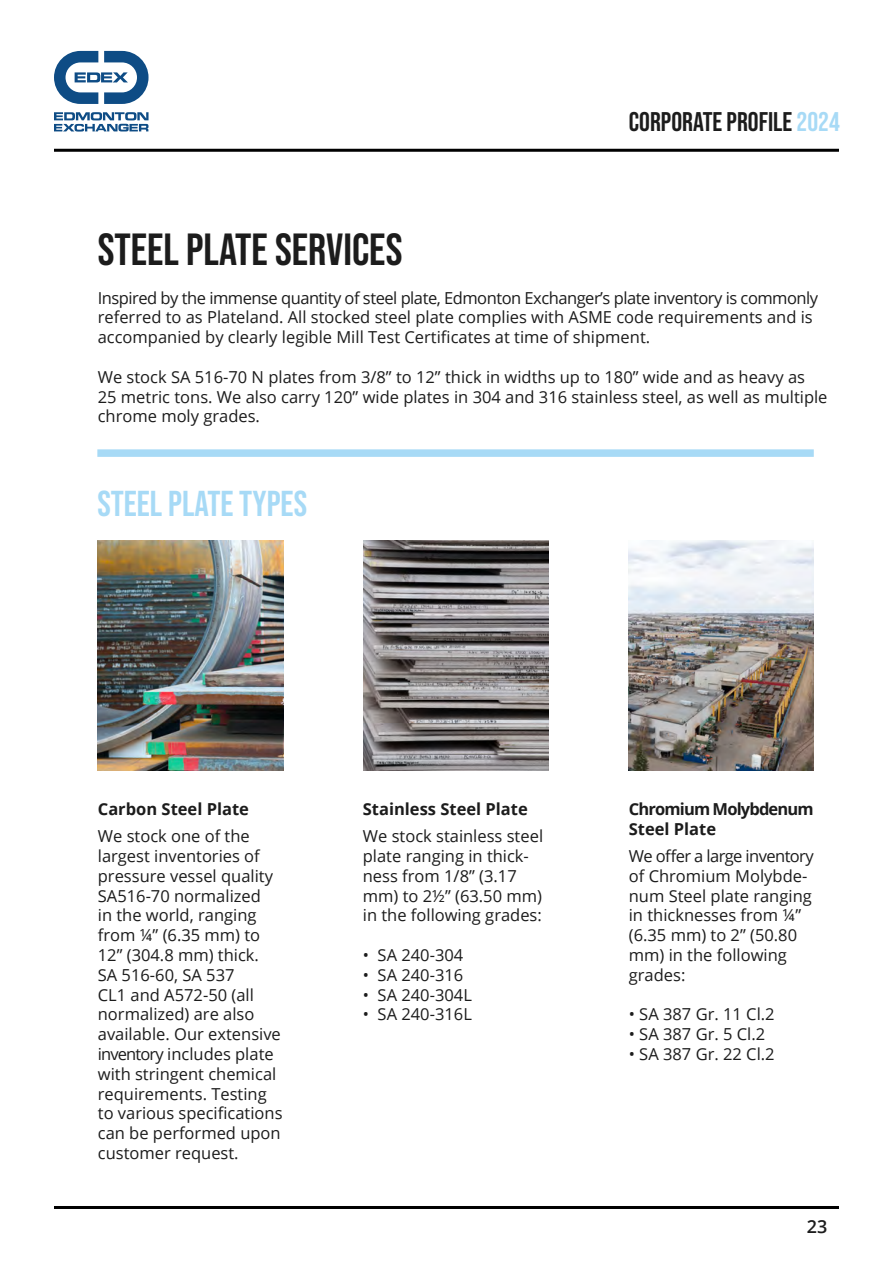
<style>
.page{position:relative;width:893px;height:1263px;background:#fff}
.page>*{position:absolute;margin:0;border:0;box-sizing:border-box;transform-origin:0 0}
.t1{font:45px "Bebas Neue";color:#1c1c1c}
.t2{font:36px "Bebas Neue";color:#a7daf6}
.t3{font:27px "Bebas Neue";color:#1c1c1c}
.t4{font:600 18px "Open Sans";color:#1c1c1c}
.t5{font:16.5px/19.8px "Open Sans";color:#1c1c1c}
.t6{font:700 16.5px "Open Sans";color:#1c1c1c}
.t7{font:700 16.5px/19.8px "Open Sans";letter-spacing:-.05em;color:#1c1c1c}
.s1{color:#a7daf6}
</style>
<div class="page">
<hr style="left:54px;top:149px;width:785px;height:3px;background:#000">
<hr style="left:54px;top:1206px;width:785px;height:3px;background:#000">
<div style="left:97px;top:449px;width:717px;height:8px;background:#a7daf6"></div>
<svg style="left:54px;top:51px;width:95px;height:53px"></svg>
<svg style="left:54px;top:112px;width:95px;height:20px"></svg>
<img style="left:98px;top:540px;width:185px;height:231px">
<img style="left:364px;top:540px;width:185px;height:231px">
<img style="left:628px;top:540px;width:186px;height:231px">
<h1 class="t1" style="left:98px;top:224px;width:306px">STEEL PLATE SERVICES</h1>
<h3 class="t3" style="left:629px;top:107px;width:212px">CORPORATE PROFILE <span class="s1">2024</span></h3>
<p class="t5" style="left:98px;top:287px;width:722px">Inspired by the immense quantity of steel plate, Edmonton Exchanger’s plate inventory is commonly referred to as Plateland. All stocked steel plate complies with ASME code requirements and is accompanied by clearly legible Mill Test Certificates at time of shipment.</p>
<p class="t5" style="left:98px;top:367px;width:731px">We stock SA 516-70 N plates from 3/8” to 12” thick in widths up to 180” wide and as heavy as<br>25 metric tons. We also carry 120” wide plates in 304 and 316 stainless steel, as well as multiple chrome moly grades.</p>
<h2 class="t2" style="left:97px;top:483px;width:211px">STEEL PLATE TYPES</h2>
<p class="t6" style="left:98px;top:797px;width:153px">Carbon Steel Plate</p>
<p class="t5" style="left:98px;top:826px;width:186px">We stock one of the largest inventories of pressure vessel quality<br>SA516-70 normalized<br>in the world, ranging from ¼” (6.35 mm) to<br>12” (304.8 mm) thick.<br>SA 516-60, SA 537<br>CL1 and A572-50 (all normalized) are also available. Our extensive inventory includes plate with stringent chemical requirements. Testing to various specifications can be performed upon customer request.</p>
<p class="t6" style="left:363px;top:797px;width:166px">Stainless Steel Plate</p>
<p class="t5" style="left:363px;top:826px;width:182px">We stock stainless steel plate ranging in thick&shy;ness from 1/8” (3.17 mm) to 2½” (63.50 mm) in the following grades:</p>
<p class="t5" style="left:363px;top:945px;width:102px">• SA 240-304</p>
<p class="t5" style="left:363px;top:964px;width:102px">• SA 240-316</p>
<p class="t5" style="left:363px;top:984px;width:111px">• SA 240-304L</p>
<p class="t5" style="left:363px;top:1004px;width:111px">• SA 240-316L</p>
<p class="t7" style="left:629px;top:799px;width:186px">Chromium Molybdenum<br>Steel Plate</p>
<p class="t5" style="left:629px;top:846px;width:186px">We offer a large inventory of Chromium Molybde&shy;num Steel plate ranging in thicknesses from ¼” (6.35 mm) to 2” (50.80 mm) in the following grades:</p>
<p class="t5" style="left:629px;top:1004px;width:147px">• SA 387 Gr. 11 Cl.2</p>
<p class="t5" style="left:629px;top:1024px;width:138px">• SA 387 Gr. 5 Cl.2</p>
<p class="t5" style="left:629px;top:1044px;width:147px">• SA 387 Gr. 22 Cl.2</p>
<p class="t4" style="left:807px;top:1213px;width:22px">23</p>
</div>
